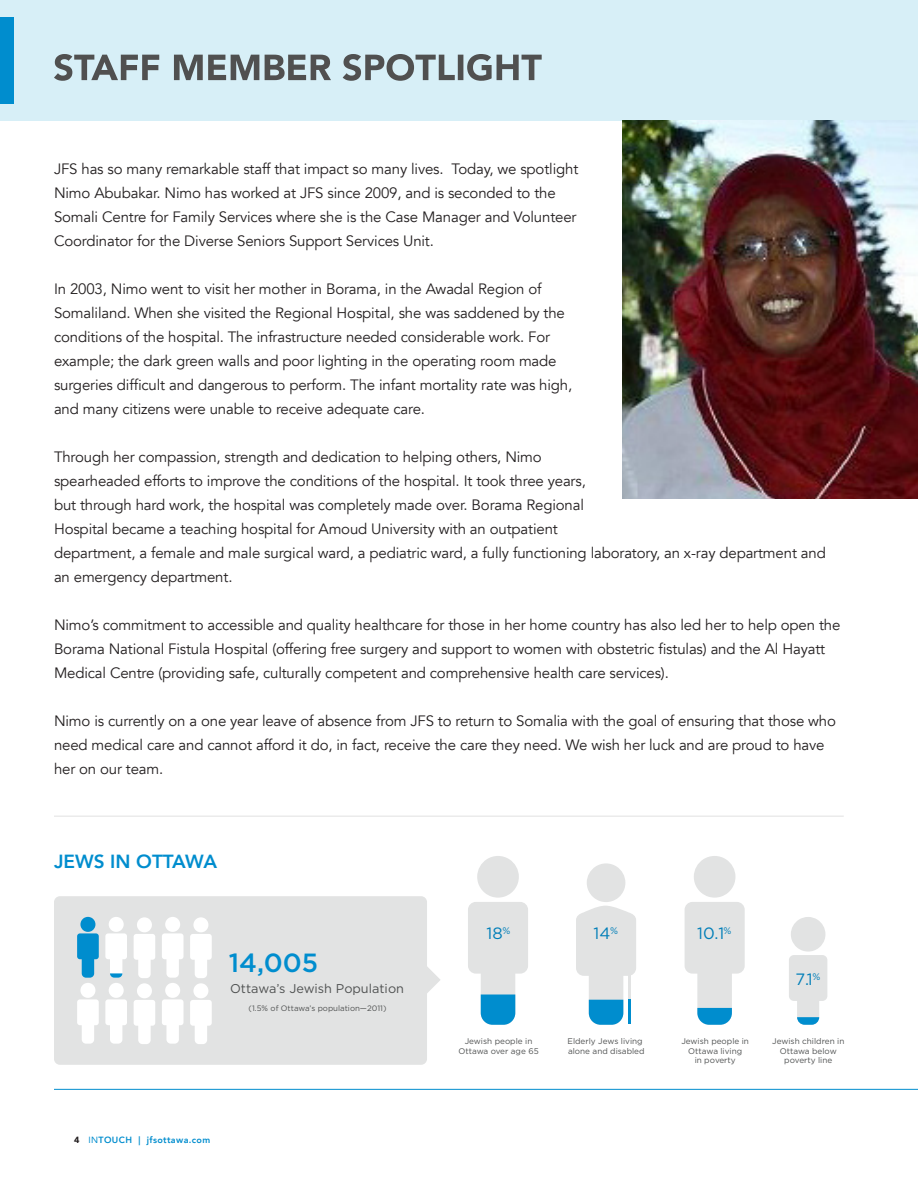
<style>
.page{position:relative;width:918px;height:1188px;background:#fff}
.page>*{position:absolute;margin:0;border:0;box-sizing:border-box;transform-origin:0 0}
.t1{font:500 26.25px "Gotham";color:#008dce}
.t2{font:800 19.05px "Avenir";color:#008dce}
.t3{font:16.35px "Gotham";color:#007eb8}
.Body{font:15px/24px "Avenir";letter-spacing:-.01em;color:#231f20}
.t4{font:12.75px "Gotham";color:#4f5151}
.t5{font:800 9px "Avenir";letter-spacing:.04em;color:#008dce}
.t6{font:8.25px/9.8px "Gotham";color:#4f5151;text-align:center}
.t7{font:7.95px "Gotham";color:#4f5151}
.s1{font-weight:900;color:#231f20}
.s2{font-weight:400}
</style>
<div class="page">
<hr style="left:54px;top:1089px;width:864px;height:1px;background:#008dce">
<div style="left:0;top:0;width:918px;height:121px;background:#d7eff7"></div>
<img style="left:622px;top:121px;width:296px;height:377px">
<svg style="left:54px;top:54px;width:488px;height:27px"></svg>
<hr style="left:54px;top:815px;width:790px;height:2px;background:#ebebeb">
<div style="left:0;top:17px;width:14px;height:87px;background:#008dce"></div>
<div style="left:54px;top:896px;width:373px;height:169px;background:#e2e3e3;border-radius:6px"></div>
<svg style="left:134px;top:917px;width:21px;height:127px"></svg>
<svg style="left:162px;top:917px;width:22px;height:127px"></svg>
<svg style="left:190px;top:917px;width:22px;height:127px"></svg>
<svg style="left:77px;top:917px;width:22px;height:127px"></svg>
<svg style="left:105px;top:917px;width:22px;height:127px"></svg>
<svg style="left:427px;top:966px;width:13px;height:27px"></svg>
<svg style="left:468px;top:856px;width:60px;height:169px"></svg>
<svg style="left:685px;top:856px;width:60px;height:169px"></svg>
<svg style="left:789px;top:917px;width:38px;height:108px"></svg>
<svg style="left:576px;top:863px;width:60px;height:162px"></svg>
<p class="Body" style="left:54px;top:157px;width:526px">JFS has so many remarkable staff that impact so many lives. Today, we spotlight Nimo Abubakar. Nimo has worked at JFS since 2009, and is seconded to the Somali Centre for Family Services where she is the Case Manager and Volunteer Coordinator for the Diverse Seniors Support Services Unit.</p>
<p class="Body" style="left:54px;top:277px;width:520px">In 2003, Nimo went to visit her mother in Borama, in the Awadal Region of Somaliland. When she visited the Regional Hospital, she was saddened by the conditions of the hospital. The infrastructure needed considerable work. For example; the dark green walls and poor lighting in the operating room made surgeries difficult and dangerous to perform. The infant mortality rate was high, and many citizens were unable to receive adequate care.</p>
<p class="Body" style="left:54px;top:445px;width:773px">Through her compassion, strength and dedication to helping others, Nimo<br>spearheaded efforts to improve the conditions of the hospital. It took three years,<br>but through hard work, the hospital was completely made over. Borama Regional<br>Hospital became a teaching hospital for Amoud University with an outpatient<br>department, a female and male surgical ward, a pediatric ward, a fully functioning laboratory, an x-ray department and an emergency department.</p>
<p class="Body" style="left:54px;top:613px;width:788px">Nimo’s commitment to accessible and quality healthcare for those in her home country has also led her to help open the<br>Borama National Fistula Hospital (offering free surgery and support to women with obstetric fistulas) and the Al Hayatt<br>Medical Centre (providing safe, culturally competent and comprehensive health care services).</p>
<p class="Body" style="left:54px;top:709px;width:784px">Nimo is currently on a one year leave of absence from JFS to return to Somalia with the goal of ensuring that those who need medical care and cannot afford it do, in fact, receive the care they need. We wish her luck and are proud to have her on our team.</p>
<p class="t2" style="left:54px;top:847px;width:165px">JEWS IN OTTAWA</p>
<h1 class="t1" style="left:229px;top:946px;width:91px">14,005</h1>
<p class="t4" style="left:230px;top:981px;width:175px">Ottawa’s Jewish Population</p>
<p class="t7" style="left:249px;top:1003px;width:139px">(1.5% of Ottawa’s population—2011)</p>
<p class="t5" style="left:74px;top:1133px;width:138px"><span class="s1">4</span> <span class="s2">IN</span>TOUCH | jfsottawa.com</p>
<p class="t3" style="left:486px;top:923px;width:26px">18<sup>%</sup></p>
<p class="t3" style="left:593px;top:923px;width:26px">14<sup>%</sup></p>
<p class="t6" style="left:458px;top:1036px;width:82px">Jewish people in<br>Ottawa over age 65</p>
<p class="t6" style="left:568px;top:1036px;width:79px;text-align:left">Elderly Jews living alone and disabled</p>
<p class="t3" style="left:697px;top:923px;width:36px">10.1<sup>%</sup></p>
<p class="t6" style="left:681px;top:1036px;width:69px">Jewish people in<br>Ottawa living<br>in poverty</p>
<p class="t3" style="left:795px;top:969px;width:27px">7.1<sup>%</sup></p>
<p class="t6" style="left:772px;top:1036px;width:74px">Jewish children in<br>Ottawa below poverty line</p>
</div>
